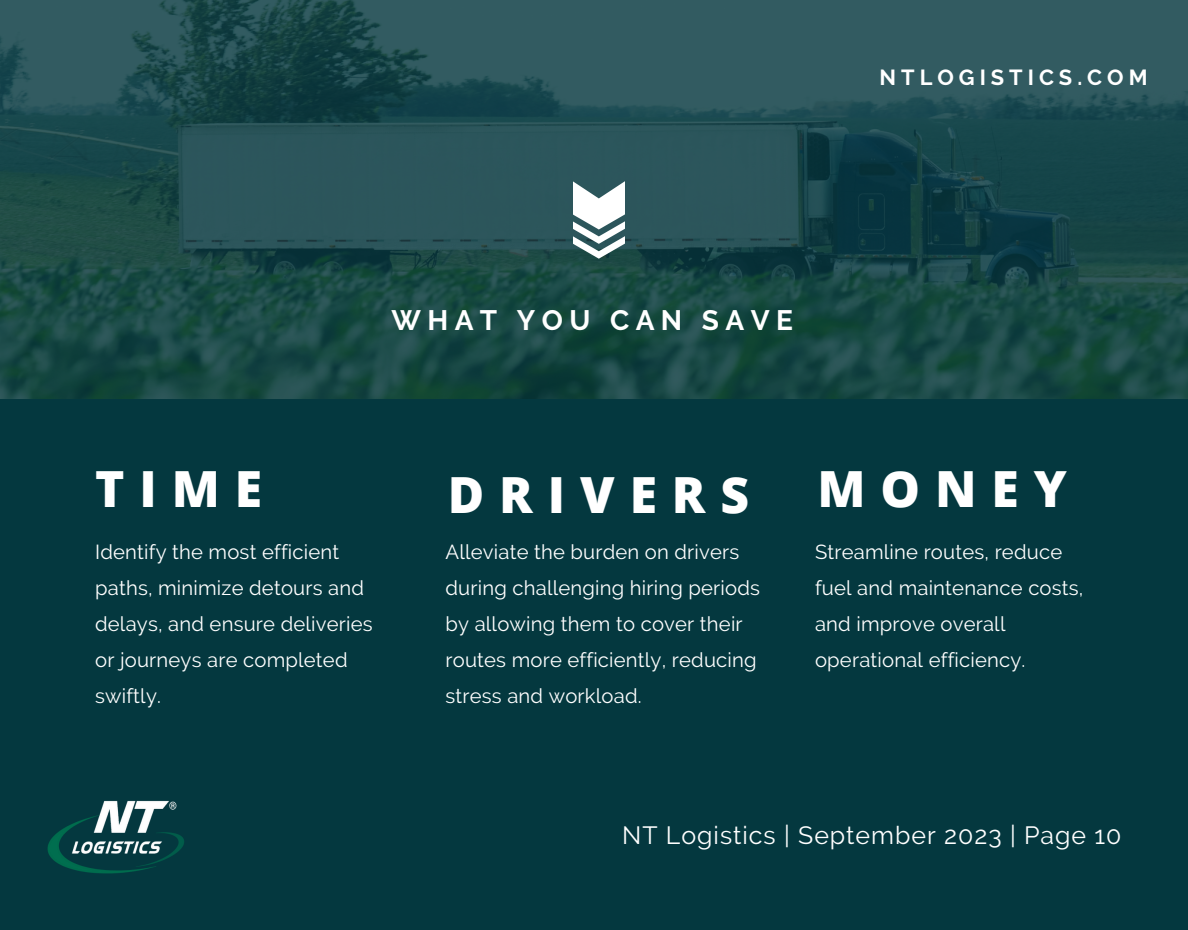
<style>
.page{position:relative;width:1188px;height:930px;background:#fff}
.page>*{position:absolute;margin:0;border:0;box-sizing:border-box;transform-origin:0 0}
.t1{font:800 49.8px "Open Sans";letter-spacing:.3em;color:#fff}
.t2{font:700 28.05px "Raleway";letter-spacing:.23em;color:#fff}
.t3{font:24.9px "Raleway";letter-spacing:.04em;color:#fff}
.t4{font:700 21.75px "Raleway";letter-spacing:.23em;color:#fff}
.t5{font:20.25px/36px "Raleway";letter-spacing:.01em;color:#fff}
</style>
<div class="page">
<div style="left:0;top:0;width:1188px;height:929px;background:#04383f"></div>
<img style="left:0;top:0;width:1188px;height:398px">
<svg style="left:573px;top:179px;width:52px;height:20px"></svg>
<svg style="left:573px;top:213px;width:52px;height:45px"></svg>
<div style="left:573px;top:199px;width:52px;height:14px;background:#fff"></div>
<img style="left:47px;top:800px;width:137px;height:74px">
<h1 class="t4" style="left:880px;top:64px;width:269px">NTLOGISTICS.COM</h1>
<p class="t2" style="left:391px;top:303px;width:403px">WHAT YOU CAN SAVE</p>
<h1 class="t1" style="left:95px;top:453px;width:169px">TIME</h1>
<p class="t5" style="left:95px;top:533px;width:279px">Identify the most efficient paths, minimize detours and delays, and ensure deliveries or journeys are completed swiftly.</p>
<p class="t1" style="left:448px;top:459px;width:303px">DRIVERS</p>
<h4 class="t5" style="left:446px;top:533px;width:316px">Alleviate the burden on drivers during challenging hiring periods by allowing them to cover their routes more efficiently, reducing stress and workload.</h4>
<h1 class="t1" style="left:817px;top:453px;width:251px">MONEY</h1>
<h2 class="t5" style="left:815px;top:533px;width:270px">Streamline routes, reduce fuel and maintenance costs, and improve overall operational efficiency.</h2>
<p class="t3" style="left:622px;top:819px;width:501px">NT Logistics | September 2023 | Page 10</p>
</div>
